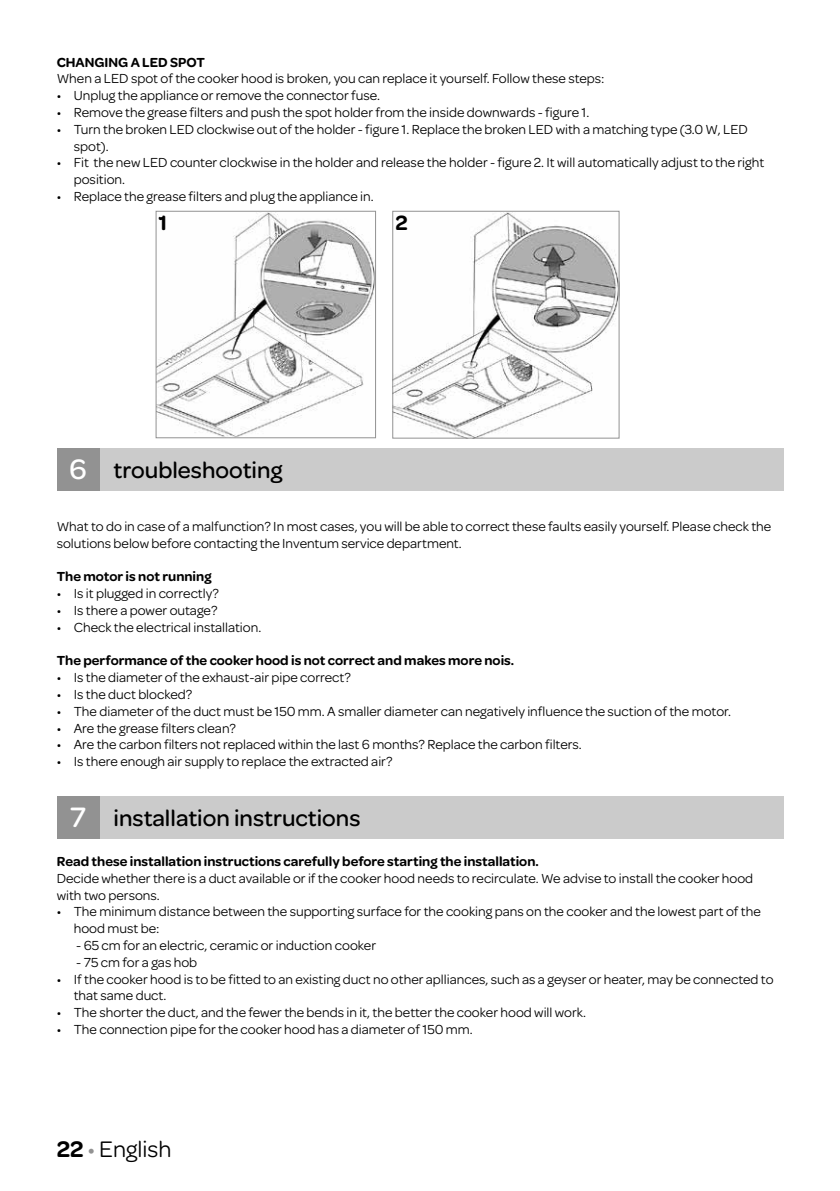
<style>
.page{position:relative;width:840px;height:1191px;background:#fff}
.page>*{position:absolute;margin:0;border:0;box-sizing:border-box;transform-origin:0 0}
.t1{font:500 24px "Omnes";color:#000}
.t2{font:24px "Omnes";color:#000}
.t3{font:600 22px "Omnes";color:#000}
.t4{font:14px/16.8px "Omnes";color:#000}
.t5{font:600 14px "Omnes";color:#000}
.s1{font-size:30px;color:#fff}
.s2{font-weight:600}
.s3{color:#929292}
</style>
<div class="page">
<div style="left:85px;top:448px;width:697px;height:42px;background:#cbcbcb"></div>
<div style="left:57px;top:448px;width:42px;height:42px;background:#929292"></div>
<img style="left:157px;top:213px;width:217px;height:223px">
<div style="left:155px;top:211px;width:221px;height:227px;border:1px solid #929292"></div>
<img style="left:394px;top:213px;width:223px;height:223px">
<div style="left:392px;top:211px;width:227px;height:227px;border:1px solid #929292"></div>
<div style="left:85px;top:796px;width:697px;height:43px;background:#cbcbcb"></div>
<div style="left:57px;top:796px;width:42px;height:43px;background:#929292"></div>
<p class="t5" style="left:57px;top:52px;width:149px">CHANGING A LED SPOT</p>
<p class="t4" style="left:57px;top:69px;width:549px">When a LED spot of the cooker hood is broken, you can replace it yourself. Follow these steps:</p>
<p class="t4" style="left:57px;top:86px;width:325px">• Unplug the appliance or remove the connector fuse.</p>
<p class="t4" style="left:57px;top:103px;width:534px">• Remove the grease filters and push the spot holder from the inside downwards - figure 1.</p>
<p class="t4" style="left:74px;top:120px;width:675px;text-indent:-17px">• Turn the broken LED clockwise out of the holder - figure 1. Replace the broken LED with a matching type (3.0 W, LED spot).</p>
<p class="t4" style="left:74px;top:153px;width:691px;text-indent:-17px">• Fit the new LED counter clockwise in the holder and release the holder - figure 2. It will automatically adjust to the right position.</p>
<p class="t4" style="left:57px;top:187px;width:318px">• Replace the grease filters and plug the appliance in.</p>
<h2 class="t3" style="left:158px;top:206px;width:10px">1</h2>
<h2 class="t3" style="left:395px;top:206px;width:14px">2</h2>
<h1 class="t1" style="left:69px;top:453px;width:214px"><span class="s1">6</span> troubleshooting</h1>
<p class="t4" style="left:57px;top:517px;width:715px">What to do in case of a malfunction? In most cases, you will be able to correct these faults easily yourself. Please check the solutions below before contacting the Inventum service department.</p>
<p class="t5" style="left:57px;top:567px;width:156px">The motor is not running</p>
<p class="t4" style="left:57px;top:584px;width:163px">• Is it plugged in correctly?</p>
<p class="t4" style="left:57px;top:601px;width:162px">• Is there a power outage?</p>
<p class="t4" style="left:57px;top:618px;width:206px">• Check the electrical installation.</p>
<p class="t5" style="left:57px;top:651px;width:459px">The performance of the cooker hood is not correct and makes more nois.</p>
<p class="t4" style="left:57px;top:668px;width:295px">• Is the diameter of the exhaust-air pipe correct?</p>
<p class="t4" style="left:57px;top:685px;width:137px">• Is the duct blocked?</p>
<p class="t4" style="left:57px;top:702px;width:675px">• The diameter of the duct must be 150 mm. A smaller diameter can negatively influence the suction of the motor.</p>
<p class="t4" style="left:57px;top:719px;width:181px">• Are the grease filters clean?</p>
<p class="t4" style="left:57px;top:735px;width:526px">• Are the carbon filters not replaced within the last 6 months? Replace the carbon filters.</p>
<p class="t4" style="left:57px;top:752px;width:337px">• Is there enough air supply to replace the extracted air?</p>
<h1 class="t1" style="left:70px;top:801px;width:292px"><span class="s1">7</span> installation instructions</h1>
<p class="t5" style="left:57px;top:851px;width:483px">Read these installation instructions carefully before starting the installation.</p>
<p class="t4" style="left:57px;top:869px;width:697px">Decide whether there is a duct available or if the cooker hood needs to recirculate. We advise to install the cooker hood with two persons.</p>
<p class="t4" style="left:74px;top:902px;width:688px;text-indent:-17px">• The minimum distance between the supporting surface for the cooking pans on the cooker and the lowest part of the hood must be:</p>
<p class="t4" style="left:76px;top:936px;width:301px">- 65 cm for an electric, ceramic or induction cooker</p>
<p class="t4" style="left:76px;top:953px;width:122px">- 75 cm for a gas hob</p>
<p class="t4" style="left:74px;top:969px;width:701px;text-indent:-17px">• If the cooker hood is to be fitted to an existing duct no other aplliances, such as a geyser or heater, may be connected to that same duct.</p>
<p class="t4" style="left:57px;top:1003px;width:530px">• The shorter the duct, and the fewer the bends in it, the better the cooker hood will work.</p>
<p class="t4" style="left:57px;top:1020px;width:417px">• The connection pipe for the cooker hood has a diameter of 150 mm.</p>
<h1 class="t2" style="left:57px;top:1132px;width:116px"><span class="s2">22</span> <span class="s3">•</span> English</h1>
</div>
